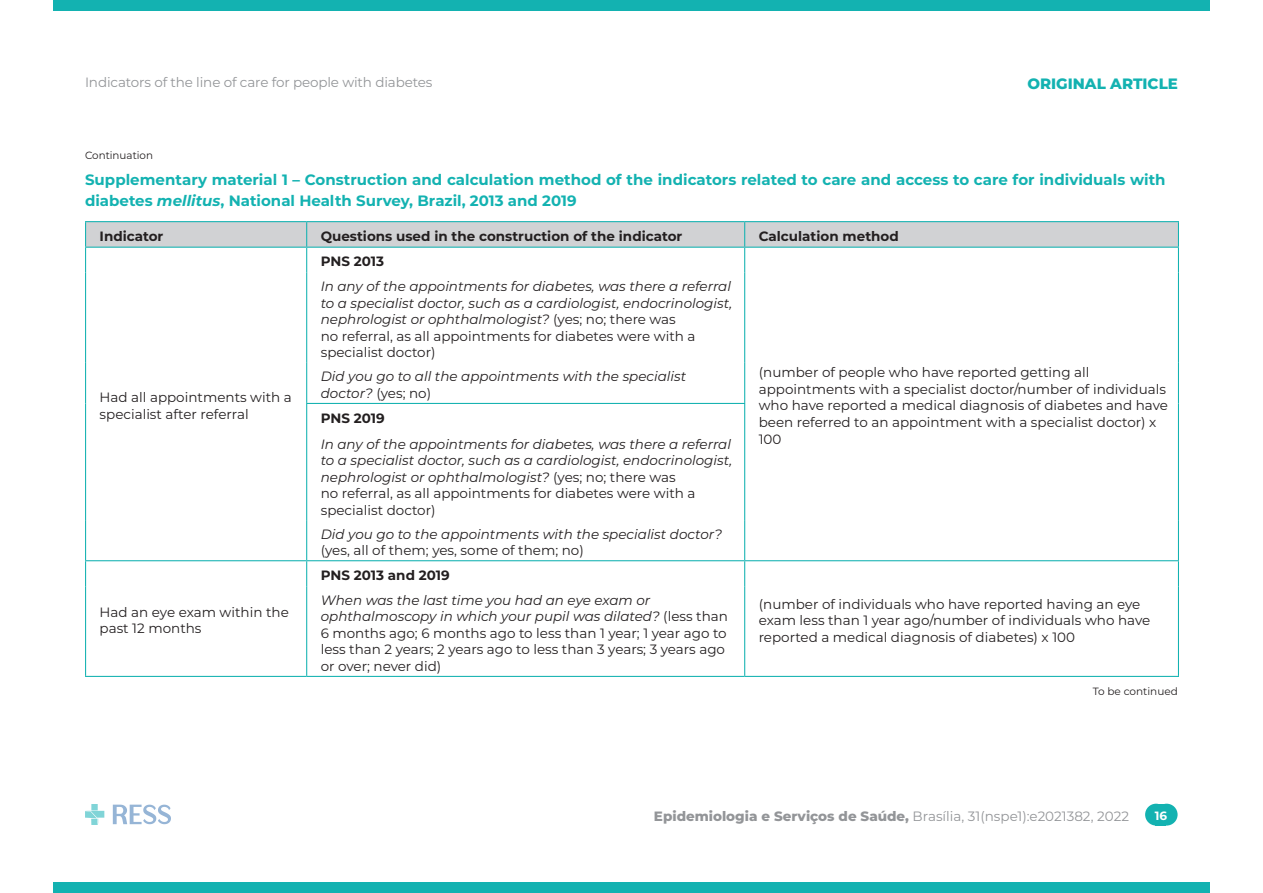
<style>
.page{position:relative;width:1263px;height:893px;background:#fff}
.page>*{position:absolute;margin:0;border:0;box-sizing:border-box;transform-origin:0 0}
.titulo_tab{font:700 15px/21px "Montserrat";color:#13b2b1}
.t1{font:800 15px "Montserrat";color:#13b2b1}
.texto_tab_esq{font:13.5px/16.5px "Montserrat";color:#231f20}
.texto_tab_esq-2{font:italic 13.5px/16.5px "Montserrat";color:#231f20}
.t2{font:13.5px "Montserrat";letter-spacing:-.01em;color:#939598}
.texto_tab_esq-3{font:700 13.5px "Montserrat";color:#231f20}
.t3{font:700 12px "Montserrat";color:#fff}
.legenda_dir{font:10.5px "Montserrat";color:#231f20}
.legenda_esq2{font:10.5px "Montserrat";color:#231f20}
.s1{font-style:italic}
.s2{font-style:normal}
.s3{font-weight:800}
</style>
<div class="page">
<div style="left:53px;top:0;width:1157px;height:11px;background:#13b2b1"></div>
<div style="left:53px;top:882px;width:1157px;height:11px;background:#13b2b1"></div>
<img style="left:85px;top:805px;width:85px;height:20px">
<div style="left:1145px;top:804px;width:22px;height:21px;background:#13b2b1;border-radius:50%"></div>
<div style="left:1156px;top:804px;width:21px;height:21px;background:#13b2b1;border-radius:50%"></div>
<div style="left:1155px;top:804px;width:11px;height:21px;background:#13b2b1"></div>
<hr style="left:306px;top:403px;width:439px;height:1px;background:#13b2b1">
<hr style="left:85px;top:560px;width:222px;height:1px;background:#13b2b1">
<hr style="left:307px;top:560px;width:438px;height:1px;background:#13b2b1">
<hr style="left:745px;top:560px;width:434px;height:1px;background:#13b2b1">
<hr style="left:85px;top:676px;width:222px;height:1px;background:#13b2b1">
<hr style="left:307px;top:676px;width:438px;height:1px;background:#13b2b1">
<hr style="left:745px;top:676px;width:434px;height:1px;background:#13b2b1">
<hr style="left:85px;top:273px;width:1px;height:90px;background:#13b2b1">
<hr style="left:85px;top:363px;width:1px;height:40px;background:#13b2b1">
<svg style="left:85px;top:403px;width:1px;height:27px"></svg>
<hr style="left:85px;top:430px;width:1px;height:90px;background:#13b2b1">
<hr style="left:85px;top:520px;width:1px;height:40px;background:#13b2b1">
<hr style="left:1178px;top:273px;width:1px;height:90px;background:#13b2b1">
<hr style="left:1178px;top:363px;width:1px;height:40px;background:#13b2b1">
<svg style="left:1178px;top:403px;width:1px;height:27px"></svg>
<hr style="left:1178px;top:430px;width:1px;height:90px;background:#13b2b1">
<hr style="left:1178px;top:520px;width:1px;height:40px;background:#13b2b1">
<hr style="left:306px;top:273px;width:1px;height:90px;background:#13b2b1">
<hr style="left:744px;top:273px;width:1px;height:90px;background:#13b2b1">
<hr style="left:306px;top:363px;width:1px;height:40px;background:#13b2b1">
<hr style="left:744px;top:363px;width:1px;height:40px;background:#13b2b1">
<svg style="left:306px;top:404px;width:1px;height:26px"></svg>
<svg style="left:744px;top:404px;width:1px;height:26px"></svg>
<hr style="left:306px;top:430px;width:1px;height:90px;background:#13b2b1">
<hr style="left:744px;top:430px;width:1px;height:90px;background:#13b2b1">
<hr style="left:306px;top:520px;width:1px;height:40px;background:#13b2b1">
<hr style="left:744px;top:520px;width:1px;height:40px;background:#13b2b1">
<svg style="left:85px;top:561px;width:1px;height:25px"></svg>
<hr style="left:85px;top:586px;width:1px;height:90px;background:#13b2b1">
<svg style="left:306px;top:561px;width:1px;height:25px"></svg>
<svg style="left:744px;top:561px;width:1px;height:25px"></svg>
<svg style="left:1178px;top:561px;width:1px;height:25px"></svg>
<hr style="left:1178px;top:586px;width:1px;height:90px;background:#13b2b1">
<hr style="left:306px;top:586px;width:1px;height:90px;background:#13b2b1">
<hr style="left:744px;top:586px;width:1px;height:90px;background:#13b2b1">
<hr style="left:85px;top:221px;width:222px;height:1px;background:#13b2b1">
<hr style="left:307px;top:221px;width:438px;height:1px;background:#13b2b1">
<hr style="left:745px;top:221px;width:434px;height:1px;background:#13b2b1">
<svg style="left:85px;top:222px;width:1094px;height:51px"></svg>
<p class="t2" style="left:85px;top:73px;width:349px">Indicators of the line of care for people with diabetes</p>
<p class="t1" style="left:1027px;top:73px;width:152px">ORIGINAL ARTICLE</p>
<p class="legenda_esq2" style="left:85px;top:148px;width:70px">Continuation</p>
<p class="titulo_tab" style="left:85px;top:168px;width:1082px">Supplementary material 1 – Construction and calculation method of the indicators related to care and access to care for individuals with diabetes <span class="s1">mellitus</span>, National Health Survey, Brazil, 2013 and 2019</p>
<p class="texto_tab_esq-3" style="left:100px;top:226px;width:65px">Indicator</p>
<p class="texto_tab_esq-3" style="left:321px;top:226px;width:363px">Questions used in the construction of the indicator</p>
<p class="texto_tab_esq-3" style="left:759px;top:226px;width:142px">Calculation method</p>
<p class="texto_tab_esq" style="left:100px;top:389px;width:194px">Had all appointments with a specialist after referral</p>
<p class="texto_tab_esq" style="left:100px;top:603px;width:191px">Had an eye exam within the past 12 months</p>
<p class="texto_tab_esq-3" style="left:321px;top:252px;width:65px">PNS 2013</p>
<p class="texto_tab_esq-2" style="left:321px;top:278px;width:413px">In any of the appointments for diabetes, was there a referral to a specialist doctor, such as a cardiologist, endocrinologist, nephrologist or ophthalmologist? <span class="s2">(yes; no; there was<br>no referral, as all appointments for diabetes were with a specialist doctor)</span></p>
<p class="texto_tab_esq-2" style="left:321px;top:368px;width:367px">Did you go to all the appointments with the specialist doctor? <span class="s2">(yes; no)</span></p>
<p class="texto_tab_esq-3" style="left:321px;top:409px;width:66px">PNS 2019</p>
<p class="texto_tab_esq-2" style="left:321px;top:435px;width:413px">In any of the appointments for diabetes, was there a referral to a specialist doctor, such as a cardiologist, endocrinologist, nephrologist or ophthalmologist? <span class="s2">(yes; no; there was<br>no referral, as all appointments for diabetes were with a specialist doctor)</span></p>
<p class="texto_tab_esq-2" style="left:321px;top:525px;width:403px">Did you go to the appointments with the specialist doctor? <span class="s2">(yes, all of them; yes, some of them; no)</span></p>
<p class="texto_tab_esq-3" style="left:321px;top:565px;width:131px">PNS 2013 and 2019</p>
<p class="texto_tab_esq" style="left:321px;top:591px;width:409px"><span class="s1">When was the last time you had an eye exam or ophthalmoscopy in which your pupil was dilated?</span> (less than 6 months ago; 6 months ago to less than 1 year; 1 year ago to less than 2 years; 2 years ago to less than 3 years; 3 years ago or over; never did)</p>
<p class="texto_tab_esq" style="left:759px;top:364px;width:411px">(number of people who have reported getting all appointments with a specialist doctor/number of individuals who have reported a medical diagnosis of diabetes and have been referred to an appointment with a specialist doctor) x 100</p>
<p class="texto_tab_esq" style="left:759px;top:595px;width:393px">(number of individuals who have reported having an eye exam less than 1 year ago/number of individuals who have reported a medical diagnosis of diabetes) x 100</p>
<p class="legenda_dir" style="left:1093px;top:684px;width:87px">To be continued</p>
<p class="t2" style="left:654px;top:807px;width:476px"><span class="s3">Epidemiologia e Serviços de Saúde,</span> Brasília, 31(nspe1):e2021382, 2022</p>
<p class="t3" style="left:1155px;top:807px;width:14px">16</p>
</div>
